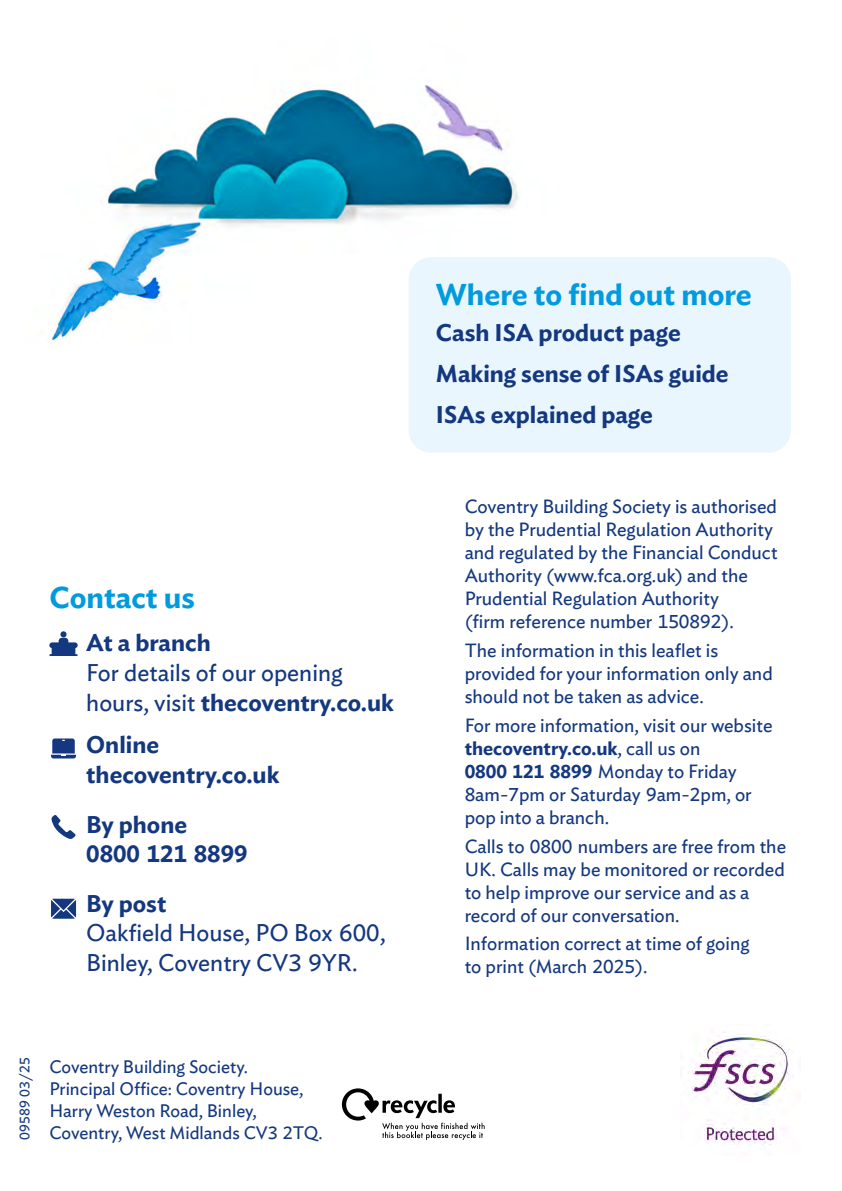
<style>
.page{position:relative;width:842px;height:1191px;background:#fff}
.page>*{position:absolute;margin:0;border:0;box-sizing:border-box;transform-origin:0 0}
.t1{font:600 30px "Ideal Sans";color:#009adf}
.t2{font:600 24px/29.4px "Ideal Sans";color:#14387f}
.t3{font:24px/30px "Ideal Sans";color:#14387f}
.t4{font:19px/23px "Ideal Sans";color:#14387f}
.t5{font:18px/22px "Ideal Sans";color:#14387f}
.t6{font:14px "Ideal Sans";color:#14387f}
.s1{font-weight:600}
</style>
<div class="page">
<svg style="left:49px;top:638px;width:29px;height:18px"></svg>
<div style="left:60px;top:631px;width:7px;height:6px;background:#14387f;border-radius:50%"></div>
<svg style="left:51px;top:738px;width:25px;height:20px"></svg>
<svg style="left:51px;top:815px;width:25px;height:24px"></svg>
<svg style="left:51px;top:898px;width:25px;height:20px"></svg>
<svg style="left:342px;top:1088px;width:143px;height:52px"></svg>
<img style="left:680px;top:1034px;width:113px;height:112px">
<img style="left:47px;top:83px;width:472px;height:258px">
<div style="left:409px;top:257px;width:382px;height:196px;background:#eaf6fe;border-radius:23px"></div>
<h1 class="t1" style="left:49px;top:574px;width:147px">Contact us</h1>
<p class="t2" style="left:86px;top:626px;width:126px">At a branch</p>
<p class="t3" style="left:86px;top:655px;width:309px">For details of our opening hours, visit <span class="s1">thecoventry.co.uk</span></p>
<p class="t2" style="left:86px;top:728px;width:195px">Online thecoventry.co.uk</p>
<p class="t2" style="left:86px;top:807px;width:163px">By phone<br>0800 121 8899</p>
<p class="t2" style="left:86px;top:887px;width:82px">By post</p>
<p class="t3" style="left:86px;top:916px;width:301px">Oakfield House, PO Box 600,<br>Binley, Coventry CV3 9YR.</p>
<p class="t6" style="left:14px;top:1139px;width:84px;rotate:-90deg">09589 03/25</p>
<p class="t5" style="left:49px;top:1054px;width:275px">Coventry Building Society.<br>Principal Office: Coventry House,<br>Harry Weston Road, Binley,<br>Coventry, West Midlands CV3 2TQ.</p>
<h1 class="t1" style="left:436px;top:271px;width:317px">Where to find out more</h1>
<p class="t2" style="left:436px;top:310px;width:294px;line-height:41.4px">Cash ISA product page<br>Making sense of ISAs guide<br>ISAs explained page</p>
<p class="t4" style="left:465px;top:494px;width:314px">Coventry Building Society is authorised by the Prudential Regulation Authority and regulated by the Financial Conduct Authority (www.fca.org.uk) and the Prudential Regulation Authority<br>(firm reference number 150892).</p>
<p class="t4" style="left:465px;top:637px;width:310px">The information in this leaflet is provided for your information only and should not be taken as advice.</p>
<p class="t4" style="left:465px;top:712px;width:309px">For more information, visit our website <span class="s1">thecoventry.co.uk</span>, call us on<br><span class="s1">0800 121 8899</span> Monday to Friday<br>8am-7pm or Saturday 9am-2pm, or pop into a branch.</p>
<p class="t4" style="left:465px;top:833px;width:323px">Calls to 0800 numbers are free from the UK. Calls may be monitored or recorded to help improve our service and as a record of our conversation.</p>
<p class="t4" style="left:465px;top:930px;width:286px">Information correct at time of going to print (March 2025).</p>
</div>
